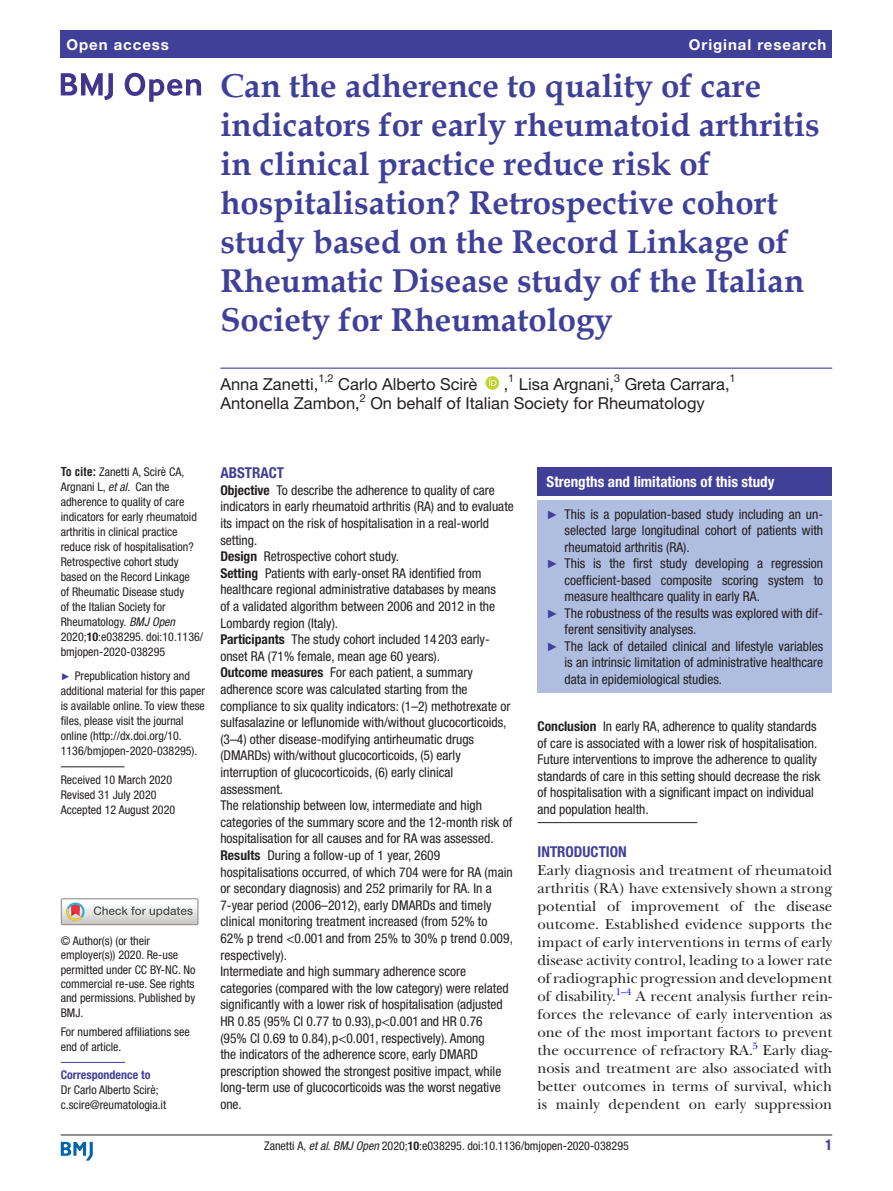
<style>
.page{position:relative;width:893px;height:1191px;background:#fff}
.page>*{position:absolute;margin:0;border:0;box-sizing:border-box;transform-origin:0 0}
.t1{font:700 33px/39px "Book Antiqua";color:#414099}
.t2{font:16.5px "Helvetica Neue LT Std";color:#231f20}
.t3{font:15px/18px "New Baskerville";color:#231f20;text-align:justify}
.t4{font:700 condensed 15px "Helvetica Neue LT Std";color:#fff}
.t5{font:700 15px "Helvetica Neue LT Std";letter-spacing:.065em;color:#fff}
.t6{font:700 condensed 15px "Helvetica Neue LT Std";color:#414099}
.t7{font:condensed 13.5px/16.6px "Helvetica Neue LT Std";color:#231f20}
.t8{font:condensed 12px/15px "Helvetica Neue LT Std";color:#231f20}
.t9{font:700 condensed 12px "Helvetica Neue LT Std";color:#414099}
.t10{font:10.95px "Helvetica Neue LT Std";color:#231f20}
.t11{font:9.9px "New Baskerville";color:#00f}
.s1{font-family:"Helvetica LT Std";font-weight:700}
.s2{font-style:italic}
.s3{font-weight:700}
.s4{font-family:"Arial";font-stretch:normal;font-size:9.75px;color:#414099}
.s5{font-family:"Arial";font-stretch:normal;font-size:12px;color:#414099}
</style>
<div class="page">
<hr style="left:61px;top:1134px;width:771px;height:1px;background:#231f20">
<svg style="left:61px;top:1141px;width:32px;height:19px"></svg>
<div style="left:61px;top:31px;width:771px;height:27px;background:#414099"></div>
<hr style="left:220px;top:367px;width:612px;height:2px;background:#414099">
<svg style="left:486px;top:376px;width:13px;height:14px"></svg>
<hr style="left:61px;top:766px;width:64px;height:1px;background:#231f20">
<hr style="left:61px;top:1062px;width:64px;height:1px;background:#414099">
<svg style="left:61px;top:73px;width:52px;height:27px"></svg>
<svg style="left:125px;top:73px;width:76px;height:29px"></svg>
<div style="left:61px;top:898px;width:138px;height:27px;border:1px solid #969090"></div>
<svg style="left:61px;top:898px;width:137px;height:26px"></svg>
<hr style="left:538px;top:822px;width:159px;height:1px;background:#231f20">
<div style="left:538px;top:467px;width:294px;height:29px;background:#414099"></div>
<div style="left:538px;top:500px;width:294px;height:193px;background:#afbde1"></div>
<p class="t5" style="left:66px;top:35px;width:104px">Open access</p>
<p class="t5" style="left:689px;top:35px;width:139px">Original research</p>
<p class="t1" style="left:220px;top:66px;width:601px">Can the adherence to quality of care indicators for early rheumatoid arthritis in clinical practice reduce risk of hospitalisation? Retrospective cohort study based on the Record Linkage of Rheumatic Disease study of the Italian Society for Rheumatology</p>
<p class="t2" style="left:220px;top:374px;width:100px">Anna Zanetti,</p>
<p class="t10" style="left:318px;top:372px;width:17px">1,2</p>
<p class="t2" style="left:338px;top:374px;width:141px">Carlo Alberto Scirè</p>
<p class="t10" style="left:508px;top:372px;width:8px">1</p>
<p class="t2" style="left:519px;top:374px;width:97px">Lisa Argnani,</p>
<p class="t10" style="left:614px;top:372px;width:8px">3</p>
<p class="t2" style="left:625px;top:374px;width:106px">Greta Carrara,</p>
<p class="t10" style="left:730px;top:372px;width:8px">1</p>
<p class="t2" style="left:504px;top:374px;width:6px">,</p>
<p class="t2" style="left:220px;top:393px;width:141px">Antonella Zambon,</p>
<p class="t10" style="left:360px;top:391px;width:8px">2</p>
<p class="t2" style="left:370px;top:393px;width:336px">On behalf of Italian Society for Rheumatology</p>
<p class="t8" style="left:61px;top:464px;width:144px"><span class="s1">To cite:</span> Zanetti A, Scirè CA,<br>Argnani L, <span class="s2">et al</span>. Can the adherence to quality of care indicators for early rheumatoid arthritis in clinical practice reduce risk of hospitalisation?<br>Retrospective cohort study based on the Record Linkage<br>of Rheumatic Disease study<br>of the Italian Society for<br>Rheumatology. <span class="s2">BMJ Open<br></span>2020;<span class="s3">10</span>:e038295. doi:10.1136/ bmjopen-2020-038295</p>
<p class="t8" style="left:61px;top:668px;width:146px"><span class="s4">►</span> Prepublication history and additional material for this paper is available online. To view these files, please visit the journal online (http://dx.doi.org/10.<br>1136/bmjopen-2020-038295).</p>
<p class="t8" style="left:61px;top:772px;width:116px">Received 10 March 2020<br>Revised 31 July 2020<br>Accepted 12 August 2020</p>
<p class="t8" style="left:61px;top:933px;width:136px;line-height:14.4px">© Author(s) (or their employer(s)) 2020. Re-use permitted under CC BY-NC. No commercial re-use. See rights and permissions. Published by<br>BMJ.</p>
<p class="t8" style="left:61px;top:1024px;width:130px">For numbered affiliations see end of article.</p>
<p class="t9" style="left:61px;top:1067px;width:91px">Correspondence to</p>
<p class="t8" style="left:61px;top:1082px;width:107px">Dr Carlo Alberto Scirè; c.scire@reumatologia.it</p>
<p class="t6" style="left:220px;top:464px;width:65px">ABSTRACT</p>
<p class="t7" style="left:220px;top:481px;width:295px"><span class="s3">Objective</span> To describe the adherence to quality of care indicators in early rheumatoid arthritis (RA) and to evaluate its impact on the risk of hospitalisation in a real-world setting.<br><span class="s3">Design</span> Retrospective cohort study.<br><span class="s3">Setting</span> Patients with early-onset RA identified from healthcare regional administrative databases by means<br>of a validated algorithm between 2006 and 2012 in the Lombardy region (Italy).<br><span class="s3">Participants</span> The study cohort included 14 203 early&shy;onset RA (71% female, mean age 60 years).<br><span class="s3">Outcome measures</span> For each patient, a summary adherence score was calculated starting from the compliance to six quality indicators: (1–2) methotrexate or sulfasalazine or leflunomide with/without glucocorticoids, (3–4) other disease-modifying antirheumatic drugs (DMARDs) with/without glucocorticoids, (5) early interruption of glucocorticoids, (6) early clinical assessment.<br>The relationship between low, intermediate and high categories of the summary score and the 12-month risk of hospitalisation for all causes and for RA was assessed.<br><span class="s3">Results</span> During a follow-up of 1 year, 2609 hospitalisations occurred, of which 704 were for RA (main or secondary diagnosis) and 252 primarily for RA. In a 7-year period (2006–2012), early DMARDs and timely clinical monitoring treatment increased (from 52% to 62% p trend &lt;0.001 and from 25% to 30% p trend 0.009, respectively).<br>Intermediate and high summary adherence score categories (compared with the low category) were related significantly with a lower risk of hospitalisation (adjusted HR 0.85 (95% CI 0.77 to 0.93),p&lt;0.001 and HR 0.76<br>(95% CI 0.69 to 0.84),p&lt;0.001, respectively). Among<br>the indicators of the adherence score, early DMARD prescription showed the strongest positive impact, while long-term use of glucocorticoids was the worst negative one.</p>
<p class="t4" style="left:547px;top:473px;width:229px">Strengths and limitations of this study</p>
<p class="t7" style="left:547px;top:506px;width:278px"><span class="s5">►</span> This is a population-based study including an un-</p>
<p class="t7" style="left:565px;top:522px;width:260px">selected large longitudinal cohort of patients with</p>
<p class="t7" style="left:565px;top:539px;width:127px">rheumatoid arthritis (RA).</p>
<p class="t7" style="left:547px;top:555px;width:278px"><span class="s5">►</span> This is the first study developing a regression</p>
<p class="t7" style="left:565px;top:572px;width:260px">coefficient-based composite scoring system to</p>
<p class="t7" style="left:565px;top:588px;width:197px">measure healthcare quality in early RA.</p>
<p class="t7" style="left:547px;top:605px;width:278px"><span class="s5">►</span> The robustness of the results was explored with dif-</p>
<p class="t7" style="left:565px;top:621px;width:133px">ferent sensitivity analyses.</p>
<p class="t7" style="left:547px;top:638px;width:278px"><span class="s5">►</span> The lack of detailed clinical and lifestyle variables</p>
<p class="t7" style="left:565px;top:654px;width:260px">is an intrinsic limitation of administrative healthcare</p>
<p class="t7" style="left:565px;top:671px;width:159px">data in epidemiological studies.</p>
<p class="t7" style="left:538px;top:718px;width:284px"><span class="s3">Conclusion</span> In early RA, adherence to quality standards of care is associated with a lower risk of hospitalisation.<br>Future interventions to improve the adherence to quality standards of care in this setting should decrease the risk of hospitalisation with a significant impact on individual and population health.</p>
<p class="t6" style="left:538px;top:843px;width:91px">INTRODUCTION</p>
<p class="t3" style="left:538px;top:861px;width:296px">Early diagnosis and treatment of rheumatoid arthritis (RA) have extensively shown a strong potential of improvement of the disease outcome. Established evidence supports the impact of early interventions in terms of early disease activity control, leading to a lower rate of radiographic progression and development of disability.<sup>1–4</sup> A recent analysis further rein&shy;forces the relevance of early intervention as one of the most important factors to prevent the occurrence of refractory RA.</p>
<p class="t11" style="left:753px;top:1039px;width:7px">5</p>
<p class="t3" style="left:538px;top:1041px;width:296px;text-indent:225px">Early diag&shy;nosis and treatment are also associated with better outcomes in terms of survival, which is mainly dependent on early suppression</p>
<p class="t8" style="left:264px;top:1137px;width:366px">Zanetti A, <span class="s2">et al</span>. <span class="s2">BMJ Open</span> 2020;<span class="s3">10</span>:e038295. doi:10.1136/bmjopen-2020-038295</p>
<p class="t6" style="left:825px;top:1135px;width:9px">1</p>
</div>
